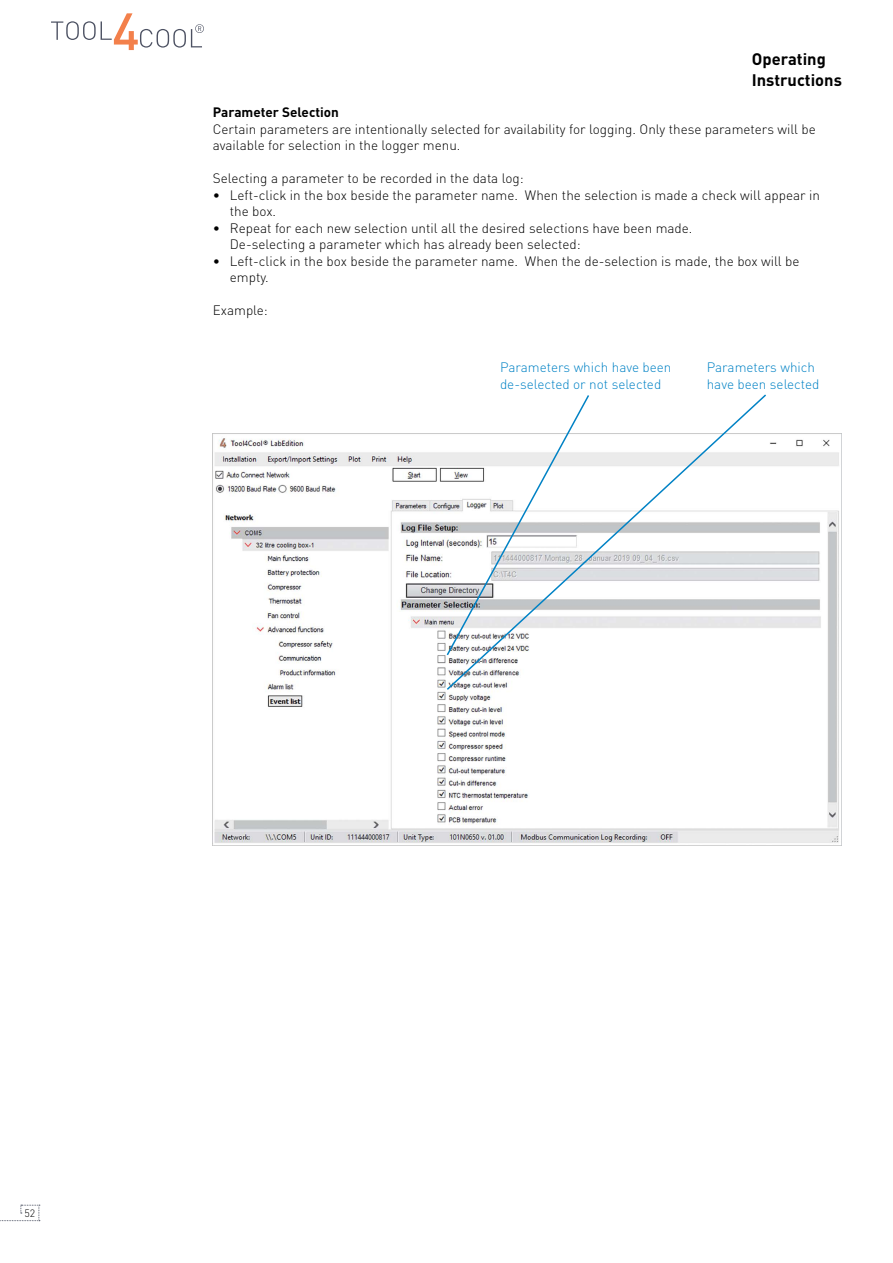
<style>
.page{position:relative;width:893px;height:1263px;background:#fff}
.page>*{position:absolute;margin:0;border:0;box-sizing:border-box;transform-origin:0 0}
.t1{font:700 16.5px/21px "DIN";color:#000}
.t2{font:300 13.5px/16.5px "DIN";color:#000}
.t3{font:300 13.5px/16.5px "DIN";color:#0082c5}
.t4{font:700 13.5px "DIN";color:#000}
.t5{font:300 10.5px "DIN";color:#000}
</style>
<div class="page">
<svg style="left:51px;top:13px;width:153px;height:37px"></svg>
<svg style="left:0;top:1205px;width:40px;height:16px"></svg>
<img style="left:213px;top:433px;width:628px;height:413px">
<svg style="left:445px;top:394px;width:323px;height:297px"></svg>
<svg style="left:445px;top:394px;width:146px;height:263px"></svg>
<p class="t1" style="left:752px;top:48px;width:92px">Operating<br>Instructions</p>
<p class="t4" style="left:213px;top:103px;width:128px">Parameter Selection</p>
<p class="t2" style="left:213px;top:120px;width:605px">Certain parameters are intentionally selected for availability for logging. Only these parameters will be available for selection in the logger menu.</p>
<p class="t2" style="left:213px;top:170px;width:312px">Selecting a parameter to be recorded in the data log:</p>
<p class="t2" style="left:230px;top:186px;width:592px;text-indent:-17px">• Left-click in the box beside the parameter name. When the selection is made a check will appear in the box.</p>
<p class="t2" style="left:230px;top:219px;width:464px;text-indent:-17px">• Repeat for each new selection until all the desired selections have been made.<br>De-selecting a parameter which has already been selected:</p>
<p class="t2" style="left:230px;top:252px;width:571px;text-indent:-17px">• Left-click in the box beside the parameter name. When the de-selection is made, the box will be empty.</p>
<p class="t2" style="left:213px;top:302px;width:57px">Example:</p>
<p class="t3" style="left:500px;top:359px;width:173px">Parameters which have been de-selected or not selected</p>
<p class="t3" style="left:707px;top:359px;width:114px">Parameters which have been selected</p>
<p class="t5" style="left:24px;top:1207px;width:12px">52</p>
</div>
